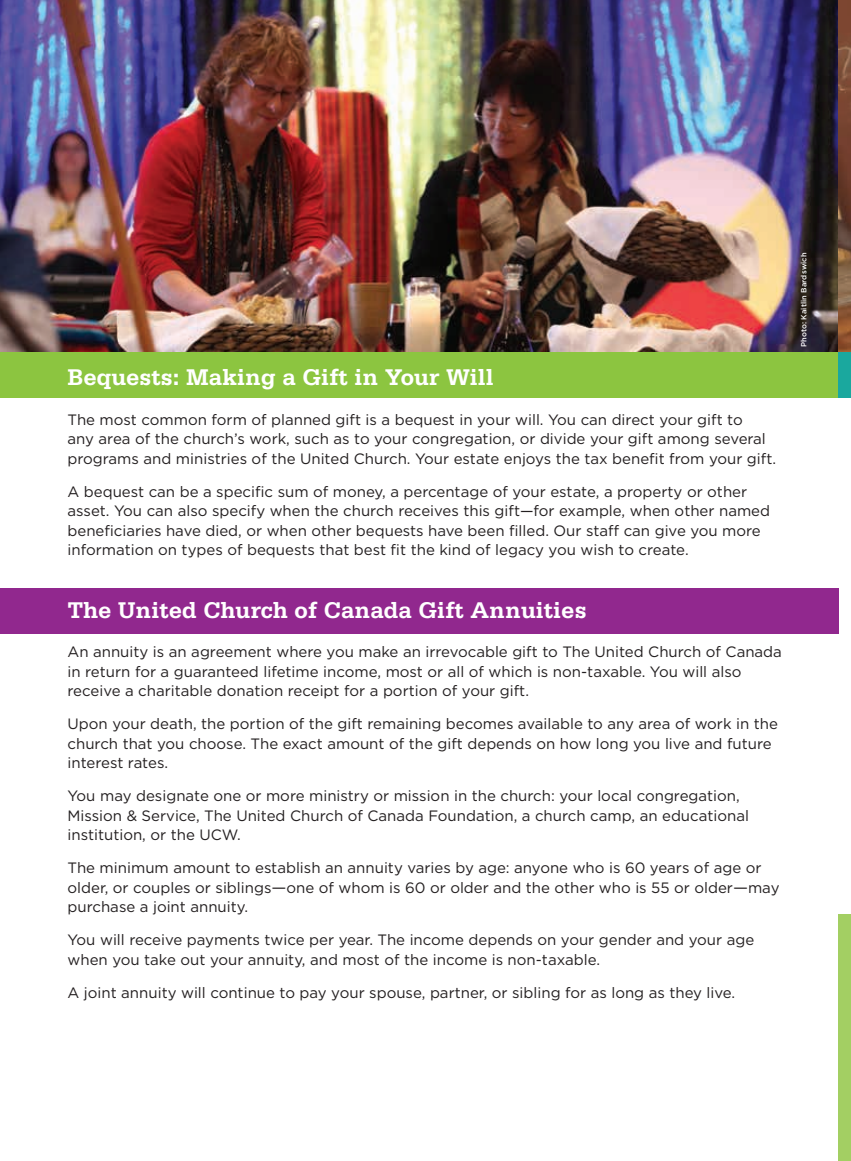
<style>
.page{position:relative;width:851px;height:1161px;background:#fff}
.page>*{position:absolute;margin:0;border:0;box-sizing:border-box;transform-origin:0 0}
.Legacy_Gift_Title{font:700 24px "Serifa";color:#fff}
.Body_Text1{font:15px/19.5px "Gotham";color:#231f20}
.photo_credit{font:500 7.5px "Gotham";letter-spacing:.015em;color:#fff}
.s1{font-family:"Verdana"}
</style>
<div class="page">
<div style="left:838px;top:914px;width:12px;height:247px;background:#a3cf63"></div>
<img style="left:0;top:0;width:850px;height:353px">
<div style="left:0;top:353px;width:838px;height:45px;background:#8cc540"></div>
<div style="left:838px;top:353px;width:12px;height:45px;background:#1aa89e"></div>
<div style="left:0;top:588px;width:838px;height:45px;background:#91288e"></div>
<hr style="left:0;top:0;width:1px;height:165px;background:#8cc540">
<p class="Legacy_Gift_Title" style="left:68px;top:363px;width:427px">Bequests: Making a Gift in Your Will</p>
<p class="Body_Text1" style="left:68px;top:409px;width:710px">The most common form of planned gift is a bequest in your will. You can direct your gift to<br>any area of the church’s work, such as to your congregation, or divide your gift among several programs and ministries of the United Church. Your estate enjoys the tax benefit from your gift.</p>
<p class="Body_Text1" style="left:68px;top:481px;width:704px">A bequest can be a specific sum of money, a percentage of your estate, a property or other asset. You can also specify when the church receives this gift—for example, when other named beneficiaries have died, or when other bequests have been filled. Our staff can give you more information on types of bequests that best fit the kind of legacy you wish to create.</p>
<p class="Legacy_Gift_Title" style="left:68px;top:596px;width:520px">The United Church of Canada Gift Annuities</p>
<p class="Body_Text1" style="left:68px;top:642px;width:716px">An annuity is an agreement where you make an irrevocable gift to The United Church of Canada in return for a guaranteed lifetime income, most or all of which is non-taxable. You will also receive a charitable donation receipt for a portion of your gift.</p>
<p class="Body_Text1" style="left:68px;top:714px;width:712px">Upon your death, the portion of the gift remaining becomes available to any area of work in the church that you choose. The exact amount of the gift depends on how long you live and future interest rates.</p>
<p class="Body_Text1" style="left:68px;top:786px;width:683px">You may designate one or more ministry or mission in the church: your local congregation,<br>Mission &amp; Service, The United Church of Canada Foundation, a church camp, an educational institution, or the UCW.</p>
<p class="Body_Text1" style="left:68px;top:858px;width:713px">The minimum amount to establish an annuity varies by age: anyone who is 60 years of age or older, or couples or siblings<span class="s1">—</span>one of whom is 60 or older and the other who is 55 or older<span class="s1">—</span>may purchase a joint annuity.</p>
<p class="Body_Text1" style="left:68px;top:930px;width:688px">You will receive payments twice per year. The income depends on your gender and your age when you take out your annuity, and most of the income is non-taxable.</p>
<p class="Body_Text1" style="left:68px;top:982px;width:669px">A joint annuity will continue to pay your spouse, partner, or sibling for as long as they live.</p>
<p class="photo_credit" style="left:799px;top:347px;width:96px;rotate:-90deg">Photo: Kaitlin Bardswich</p>
</div>
